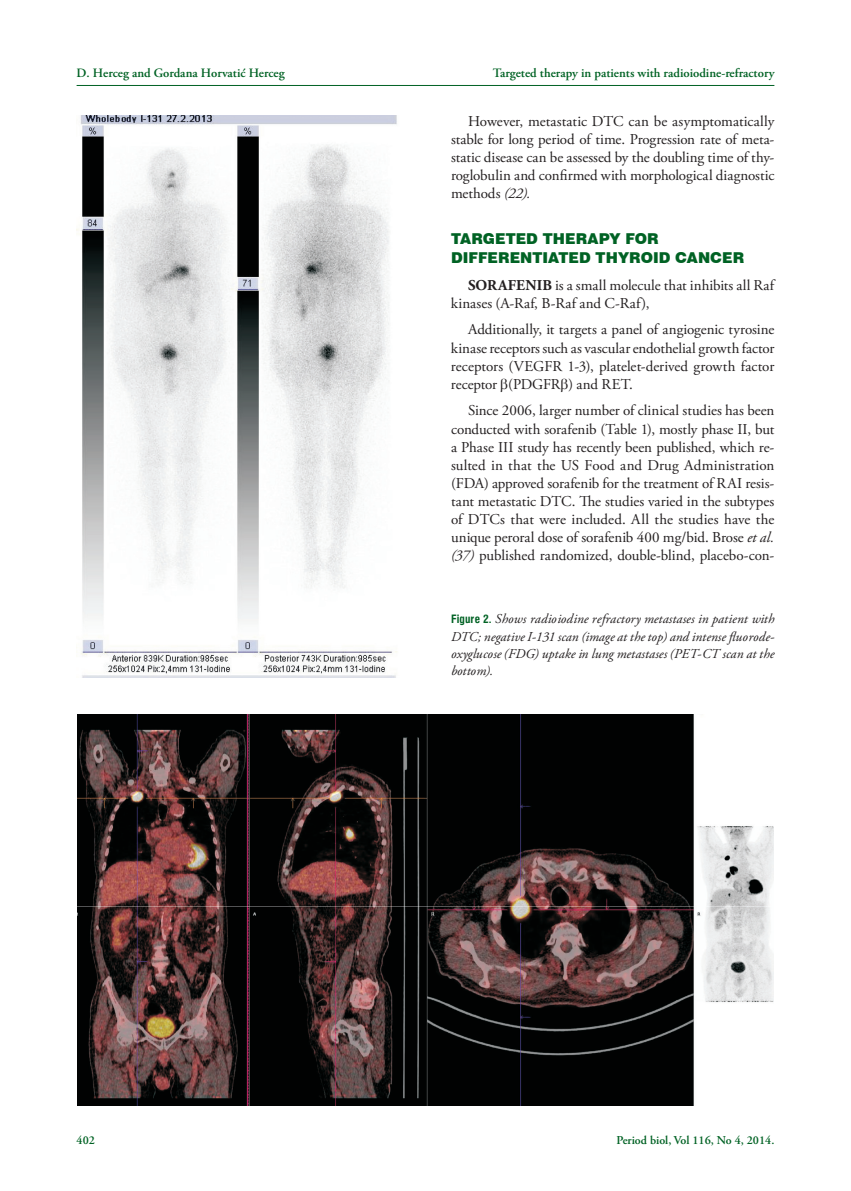
<style>
.page{position:relative;width:851px;height:1191px;background:#fff}
.page>*{position:absolute;margin:0;border:0;box-sizing:border-box;transform-origin:0 0}
.t1{font:15px/18.1px "Adobe Garamond Pro";color:#231f20;text-align:justify}
.t2{font:900 15px/18.8px "Swiss 721 BT";letter-spacing:.005em;color:#006224}
.t3{font:italic 13.5px/17.4px "Adobe Garamond Pro";color:#231f20;text-align:justify}
.t4{font:600 12.75px "Adobe Garamond Pro";color:#006224}
.t5{font:600 12px "Adobe Garamond Pro";color:#006224}
.s1{font-style:italic}
.s2{font-weight:700}
.s3{font-family:"Swiss 721 BT";font-weight:700;font-style:normal;font-stretch:condensed;font-size:11.25px;color:#006224}
</style>
<div class="page">
<hr style="left:77px;top:85px;width:697px;height:1px;background:#006224">
<img style="left:77px;top:116px;width:320px;height:561px">
<img style="left:77px;top:714px;width:696px;height:392px">
<p class="t4" style="left:77px;top:65px;width:209px">D. Herceg and Gordana Horvatić Herceg</p>
<p class="t4" style="left:492px;top:65px;width:283px">Targeted therapy in patients with radioiodine-refractory</p>
<p class="t1" style="left:451px;top:112px;width:325px;text-indent:17px">However, metastatic DTC can be asymptomatically stable for long period of time. Progression rate of meta&shy;static disease can be assessed by the doubling time of thy&shy;roglobulin and confirmed with morphological diagnostic methods <span class="s1">(22).</span></p>
<p class="t2" style="left:451px;top:230px;width:293px">TARGETED THERAPY FOR<br>DIFFERENTIATED THYROID CANCER</p>
<p class="t1" style="left:451px;top:276px;width:325px;text-indent:17px"><span class="s2">SORAFENIB</span> is a small molecule that inhibits all Raf kinases (A-Raf, B-Raf and C-Raf),</p>
<p class="t1" style="left:451px;top:321px;width:325px;text-indent:17px">Additionally, it targets a panel of angiogenic tyrosine kinase receptors such as vascular endothelial growth factor receptors (VEGFR 1-3), platelet-derived growth factor receptor (PDGFR ) and RET.</p>
<p class="t1" style="left:451px;top:402px;width:325px;text-indent:17px">Since 2006, larger number of clinical studies has been conducted with sorafenib (Table 1), mostly phase II, but a Phase III study has recently been published, which re&shy;sulted in that the US Food and Drug Administration (FDA) approved sorafenib for the treatment of RAI resis&shy;tant metastatic DTC. The studies varied in the subtypes of DTCs that were included. All the studies have the unique peroral dose of sorafenib 400 mg/bid. Brose <span class="s1">et al. (37)</span> published randomized, double-blind, placebo-con-</p>
<p class="t3" style="left:451px;top:610px;width:325px"><span class="s3">Figure 2.</span> Shows radioiodine refractory metastases in patient with DTC; negative I-131 scan (image at the top) and intense fluorode&shy;oxyglucose (FDG) uptake in lung metastases (PET-CT scan at the bottom).</p>
<p class="t5" style="left:77px;top:1133px;width:20px">402</p>
<p class="t5" style="left:616px;top:1133px;width:159px">Period biol, Vol 116, No 4, 2014.</p>
</div>
